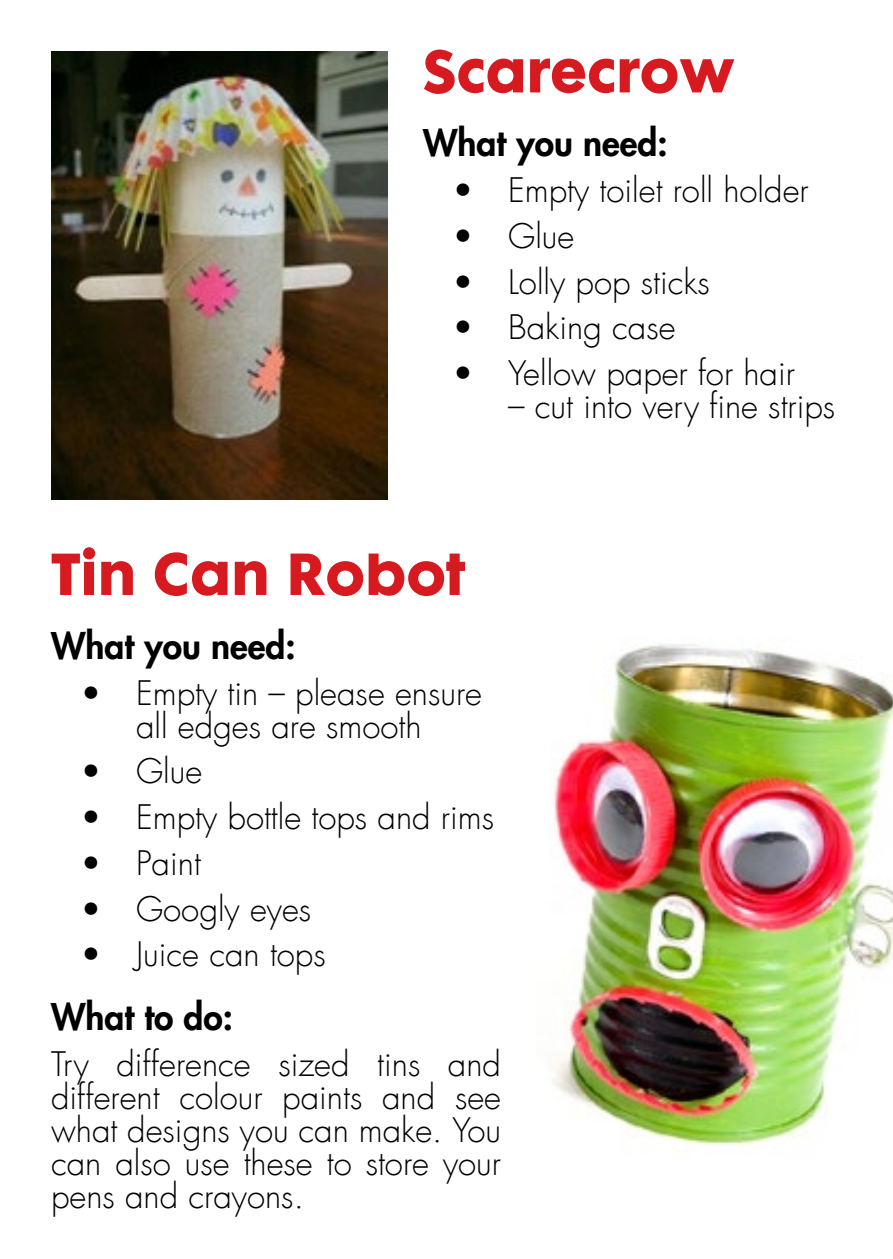
<style>
.page{position:relative;width:893px;height:1259px;background:#fff}
.page>*{position:absolute;margin:0;border:0;box-sizing:border-box;transform-origin:0 0}
.t1{font:54px "Futura Maxi CG Bold";color:#d71920}
.t2{font:800 36px "Futura LT";color:#000}
.t3{font:300 33px/33px "Futura LT";color:#000;text-align:center}
</style>
<div class="page">
<img style="left:51px;top:51px;width:336px;height:449px">
<img style="left:551px;top:644px;width:342px;height:501px">
<h1 class="t1" style="left:423px;top:37px;width:313px">Scarecrow</h1>
<p class="t2" style="left:423px;top:119px;width:246px">What you need:</p>
<p class="t3" style="left:453px;top:174px;width:357px">• Empty toilet roll holder</p>
<p class="t3" style="left:453px;top:220px;width:123px">• Glue</p>
<p class="t3" style="left:453px;top:266px;width:259px">• Lolly pop sticks</p>
<p class="t3" style="left:453px;top:312px;width:224px">• Baking case</p>
<p class="t3" style="left:453px;top:357px;width:344px">• Yellow paper for hair</p>
<p class="t3" style="left:508px;top:390px;width:329px">– cut into very fine strips</p>
<h1 class="t1" style="left:51px;top:539px;width:416px">Tin Can Robot</h1>
<p class="t2" style="left:51px;top:621px;width:246px">What you need:</p>
<p class="t3" style="left:81px;top:677px;width:403px">• Empty tin – please ensure all edges are smooth</p>
<p class="t3" style="left:81px;top:756px;width:123px">• Glue</p>
<p class="t3" style="left:81px;top:801px;width:415px">• Empty bottle tops and rims</p>
<p class="t3" style="left:81px;top:847px;width:122px">• Paint</p>
<p class="t3" style="left:81px;top:893px;width:232px">• Googly eyes</p>
<p class="t3" style="left:81px;top:939px;width:246px">• Juice can tops</p>
<p class="t2" style="left:51px;top:992px;width:183px">What to do:</p>
<p class="t3" style="left:51px;top:1048px;width:452px;text-align:justify">Try difference sized tins and different colour paints and see what designs you can make. You can also use these to store your pens and crayons.</p>
</div>
